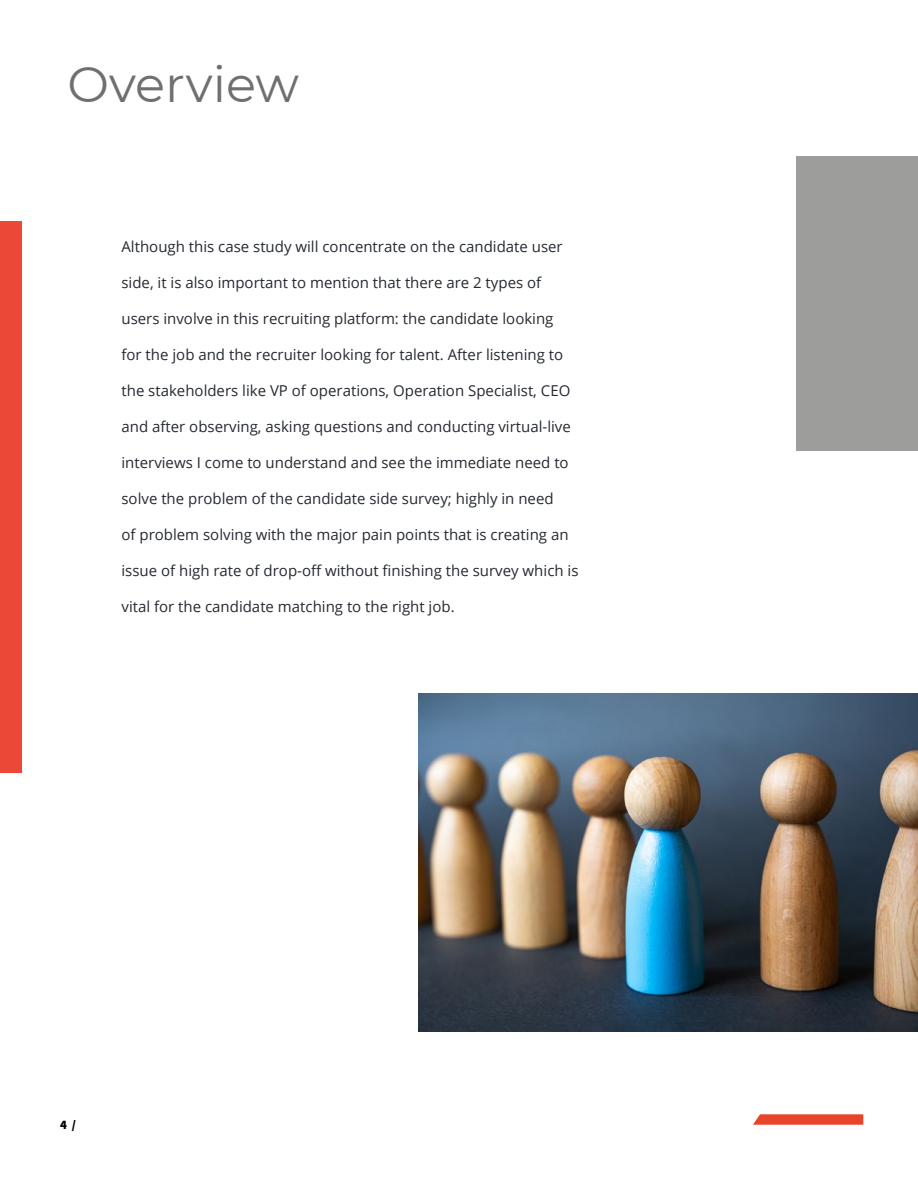
<style>
.page{position:relative;width:918px;height:1188px;background:#fff}
.page>*{position:absolute;margin:0;border:0;box-sizing:border-box;transform-origin:0 0}
.t1{font:49.65px "Montserrat";color:#706f6f}
.t2{font:15px "Open Sans";color:#252a31}
.t3{font:900 12.75px "Source Sans Pro";color:#000}
</style>
<div class="page">
<div style="left:0;top:222px;width:22px;height:551px;background:#eb4837"></div>
<div style="left:796px;top:156px;width:122px;height:295px;background:#9d9d9c"></div>
<svg style="left:753px;top:1114px;width:110px;height:11px"></svg>
<img style="left:418px;top:694px;width:500px;height:338px">
<h1 class="t1" style="left:68px;top:50px;width:233px">Overview</h1>
<p class="t2" style="left:122px;top:236px;width:443px">Although this case study will concentrate on the candidate user</p>
<p class="t2" style="left:122px;top:272px;width:421px">side, it is also important to mention that there are 2 types of</p>
<p class="t2" style="left:122px;top:308px;width:434px">users involve in this recruiting platform: the candidate looking</p>
<p class="t2" style="left:122px;top:344px;width:443px">for the job and the recruiter looking for talent. After listening to</p>
<p class="t2" style="left:122px;top:380px;width:450px">the stakeholders like VP of operations, Operation Specialist, CEO</p>
<p class="t2" style="left:122px;top:416px;width:451px">and after observing, asking questions and conducting virtual-live</p>
<p class="t2" style="left:122px;top:452px;width:449px">interviews I come to understand and see the immediate need to</p>
<p class="t2" style="left:122px;top:488px;width:434px">solve the problem of the candidate side survey; highly in need</p>
<p class="t2" style="left:122px;top:524px;width:449px">of problem solving with the major pain points that is creating an</p>
<p class="t2" style="left:122px;top:560px;width:459px">issue of high rate of drop-off without finishing the survey which is</p>
<p class="t2" style="left:122px;top:596px;width:335px">vital for the candidate matching to the right job.</p>
<p class="t3" style="left:60px;top:1116px;width:18px">4 /</p>
</div>
